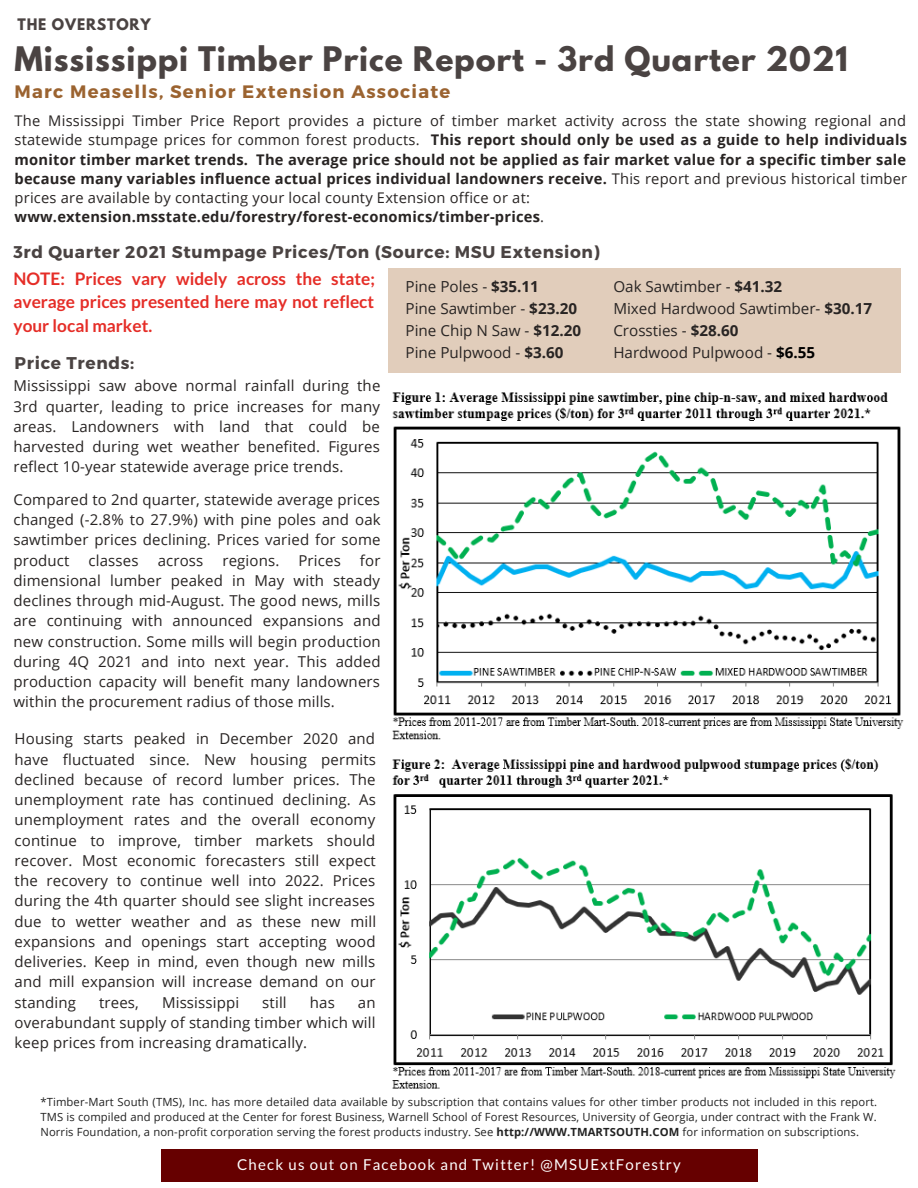
<style>
.page{position:relative;width:918px;height:1188px;background:#fff}
.page>*{position:absolute;margin:0;border:0;box-sizing:border-box;transform-origin:0 0}
.t1{font:700 30px "League Spartan";letter-spacing:.03em;color:#4a4342}
.t2{font:700 18px "Montserrat";letter-spacing:.07em;color:#9b6330}
.t3{font:700 17.25px/23.7px "Lato";color:#e52d27;text-align:justify}
.t4{font:700 16.95px "Montserrat";letter-spacing:.04em;color:#4a4342}
.t5{font:15.15px "Open Sans";color:#282423}
.t6{font:15px/20.2px "Open Sans";letter-spacing:.01em;color:#282423;text-align:justify}
.t7{font:15px "Lato";letter-spacing:.08em;color:#fff}
.t8{font:14.7px/19.2px "Open Sans";letter-spacing:.015em;color:#282423;text-align:justify}
.t9{font:700 14.7px "Open Sans";letter-spacing:.015em;color:#282423}
.t10{font:700 14.1px "League Spartan";letter-spacing:.06em;color:#4a4342}
.t11{font:11.25px/15px "Open Sans";letter-spacing:.01em;color:#222;text-align:justify}
.s1{font-weight:700}
.s2{font-weight:400}
.s3{font-weight:700;color:#000}
</style>
<div class="page">
<div style="left:388px;top:269px;width:513px;height:104px;background:#e1cdbb"></div>
<div style="left:161px;top:1150px;width:596px;height:31px;background:#600"></div>
<img style="left:392px;top:392px;width:512px;height:348px">
<img style="left:392px;top:758px;width:504px;height:331px">
<p class="t10" style="left:18px;top:17px;width:135px">THE OVERSTORY</p>
<p class="t1" style="left:15px;top:44px;width:835px">Mississippi Timber Price Report - 3rd Quarter 2021</p>
<p class="t2" style="left:15px;top:80px;width:437px">Marc Measells, Senior Extension Associate</p>
<p class="t8" style="left:15px;top:111px;width:894px">The Mississippi Timber Price Report provides a picture of timber market activity across the state showing regional and statewide stumpage prices for common forest products. <span class="s1">This report should only be used as a guide to help individuals monitor timber market trends. The average price should not be applied as fair market value for a specific timber sale because many variables influence actual prices individual landowners receive.</span> This report and previous historical timber prices are available by contacting your local county Extension office or at:</p>
<p class="t9" style="left:15px;top:206px;width:531px">www.extension.msstate.edu/forestry/forest-economics/timber-prices<span class="s2">.</span></p>
<p class="t4" style="left:13px;top:241px;width:588px">3rd Quarter 2021 Stumpage Prices/Ton (Source: MSU Extension)</p>
<p class="t3" style="left:13px;top:266px;width:363px">NOTE: Prices vary widely across the state; average prices presented here may not reflect your local market.</p>
<p class="t4" style="left:15px;top:352px;width:121px">Price Trends:</p>
<p class="t6" style="left:13px;top:376px;width:368px">Mississippi saw above normal rainfall during the 3rd quarter, leading to price increases for many areas. Landowners with land that could be harvested during wet weather benefited. Figures reflect 10-year statewide average price trends.</p>
<p class="t5" style="left:406px;top:275px;width:135px">Pine Poles - <span class="s1">$35.11</span></p>
<p class="t5" style="left:406px;top:297px;width:173px">Pine Sawtimber - <span class="s1">$23.20</span></p>
<p class="t5" style="left:406px;top:319px;width:177px">Pine Chip N Saw - <span class="s1">$12.20</span></p>
<p class="t5" style="left:406px;top:341px;width:159px">Pine Pulpwood - <span class="s1">$3.60</span></p>
<p class="t6" style="left:13px;top:489px;width:369px">Compared to 2nd quarter, statewide average prices changed (-2.8% to 27.9%) with pine poles and oak sawtimber prices declining. Prices varied for some product</p>
<p class="t6" style="left:13px;top:550px;width:369px;text-indent:346px">for dimensional lumber peaked in May with steady declines through mid-August. The good news, mills are continuing with announced expansions and new construction. Some mills will begin production during 4Q 2021 and into next year. This added production capacity will benefit many landowners within the procurement radius of those mills.</p>
<p class="t6" style="left:89px;top:550px;width:52px">classes</p>
<p class="t6" style="left:158px;top:550px;width:47px">across</p>
<p class="t6" style="left:222px;top:550px;width:58px">regions.</p>
<p class="t6" style="left:298px;top:550px;width:44px">Prices</p>
<p class="t6" style="left:15px;top:728px;width:363px">Housing starts peaked in December 2020 and have fluctuated since. New housing permits declined because of record lumber prices. The unemployment rate has continued declining. As unemployment rates and the overall economy continue to improve, timber markets should recover. Most economic forecasters still expect the recovery to continue well into 2022. Prices during the 4th quarter should see slight increases due to wetter weather and as these new mill expansions and openings start accepting wood deliveries. Keep in mind, even though new mills and mill expansion will increase demand on our standing</p>
<p class="t6" style="left:99px;top:992px;width:41px">trees,</p>
<p class="t6" style="left:162px;top:992px;width:79px">Mississippi</p>
<p class="t6" style="left:262px;top:992px;width:26px">still</p>
<p class="t6" style="left:310px;top:992px;width:26px">has</p>
<p class="t6" style="left:15px;top:992px;width:363px;text-indent:343px">an overabundant supply of standing timber which will keep prices from increasing dramatically.</p>
<p class="t5" style="left:613px;top:275px;width:170px">Oak Sawtimber - <span class="s1">$41.32</span></p>
<p class="t5" style="left:613px;top:297px;width:260px">Mixed Hardwood Sawtimber- <span class="s1">$30.17</span></p>
<p class="t5" style="left:613px;top:319px;width:127px">Crossties - <span class="s1">$28.60</span></p>
<p class="t5" style="left:613px;top:341px;width:203px">Hardwood Pulpwood - <span class="s3">$6.55</span></p>
<p class="t11" style="left:40px;top:1094px;width:838px">*Timber-Mart South (TMS), Inc. has more detailed data available by subscription that contains values for other timber products not included in this report.<br>TMS is compiled and produced at the Center for forest Business, Warnell School of Forest Resources, University of Georgia, under contract with the Frank W.<br>Norris Foundation, a non-profit corporation serving the forest products industry. See <span class="s1">http://WWW.TMARTSOUTH.COM</span> for information on subscriptions.</p>
<p class="t7" style="left:237px;top:1155px;width:445px">Check us out on Facebook and Twitter! @MSUExtForestry</p>
</div>
